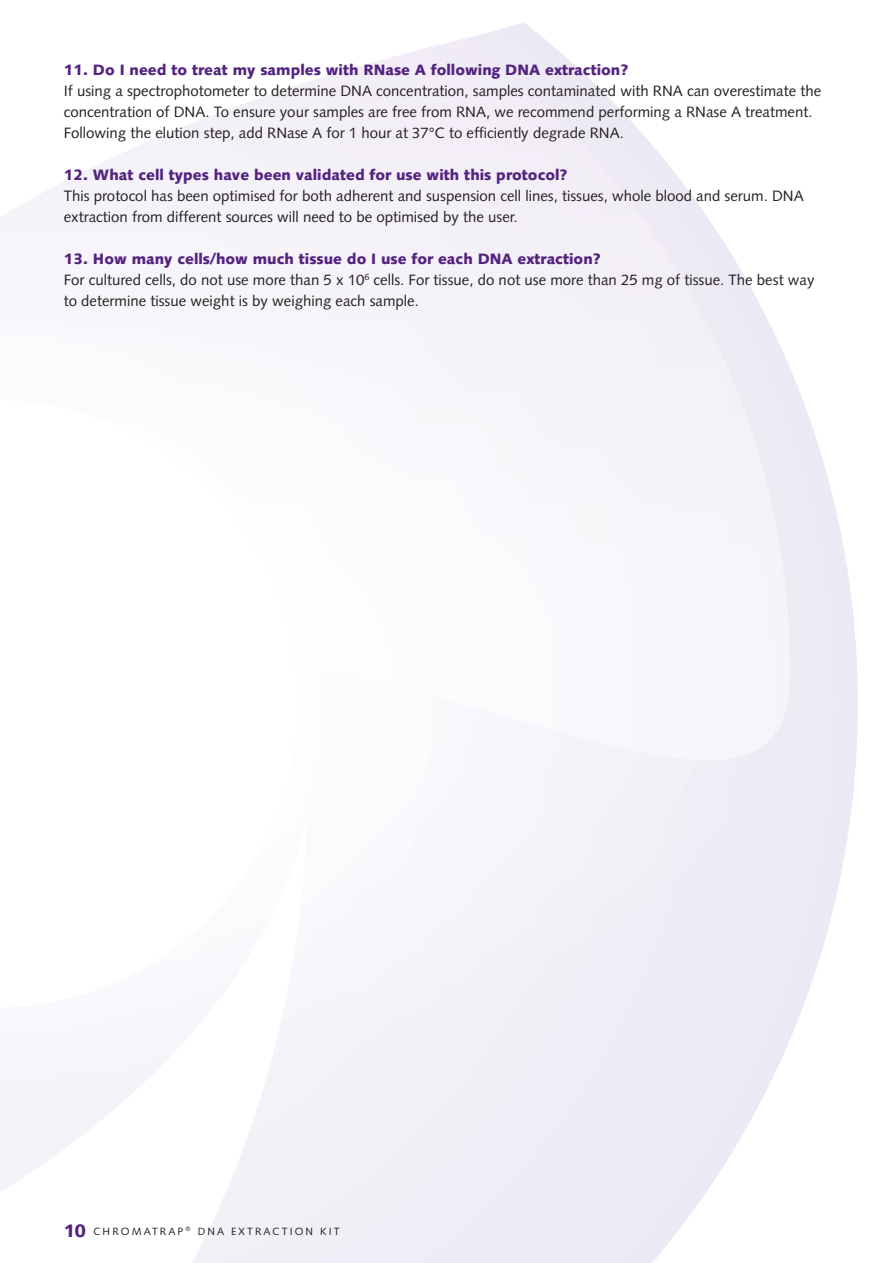
<style>
.page{position:relative;width:893px;height:1263px;background:#fff}
.page>*{position:absolute;margin:0;border:0;box-sizing:border-box;transform-origin:0 0}
.t1{font:15px/21px "Syntax";color:#231f20}
.t2{font:900 15px "Syntax";color:#53237f}
.t3{font:10.5px "Syntax";letter-spacing:.2em;color:#231f20}
.s1{font-weight:900;color:#53237f}
.s2{font-weight:900;font-size:18px;color:#53237f}
</style>
<div class="page">
<p class="t2" style="left:64px;top:63px;width:566px">11. Do I need to treat my samples with RNase A following DNA extraction?</p>
<p class="t1" style="left:64px;top:81px;width:759px">If using a spectrophotometer to determine DNA concentration, samples contaminated with RNA can overestimate the concentration of DNA. To ensure your samples are free from RNA, we recommend performing a RNase A treatment.<br>Following the elution step, add RNase A for 1 hour at 37°C to efficiently degrade RNA.</p>
<p class="t2" style="left:64px;top:168px;width:505px">12. What cell types have been validated for use with this protocol?</p>
<p class="t1" style="left:64px;top:186px;width:741px">This protocol has been optimised for both adherent and suspension cell lines, tissues, whole blood and serum. DNA extraction from different sources will need to be optimised by the user.</p>
<p class="t1" style="left:64px;top:249px;width:752px"><span class="s1">13. How many cells/how much tissue do I use for each DNA extraction?<br></span>For cultured cells, do not use more than 5 x 10<sup>6</sup> cells. For tissue, do not use more than 25 mg of tissue. The best way to determine tissue weight is by weighing each sample.</p>
<p class="t3" style="left:64px;top:1226px;width:277px"><span class="s2">10</span> CHROMATRAP <sup>®</sup> DNA EXTRACTION KIT</p>
</div>
